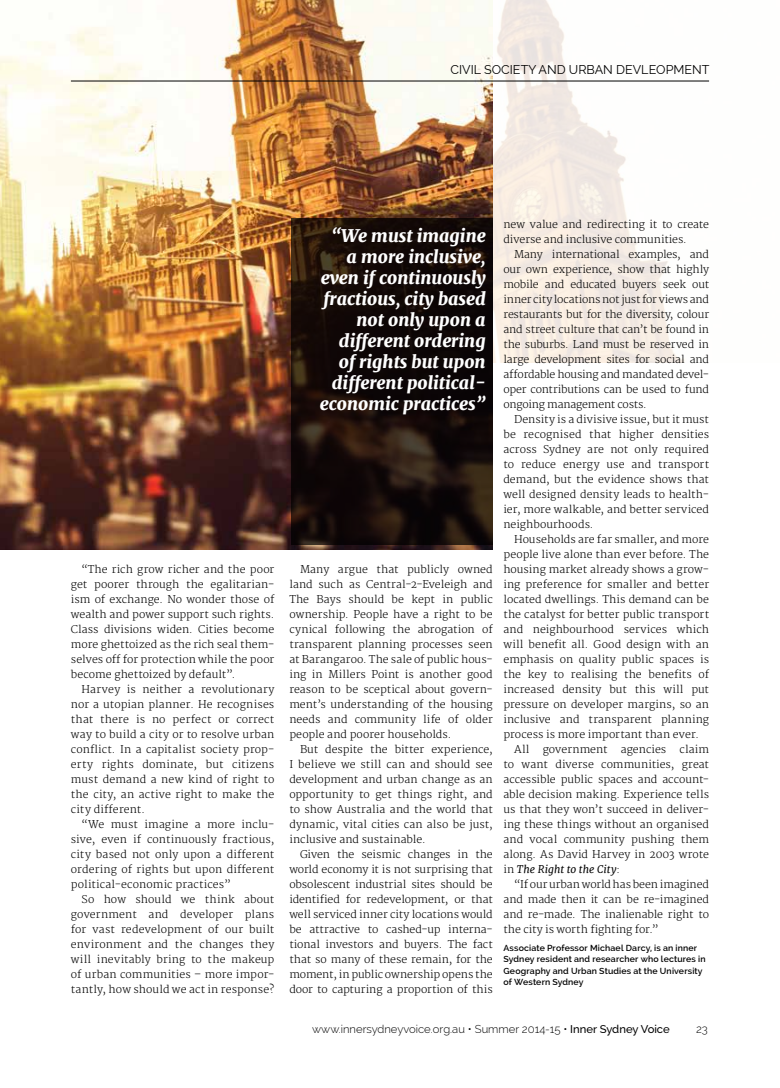
<style>
.page{position:relative;width:780px;height:1088px;background:#fff}
.page>*{position:absolute;margin:0;border:0;box-sizing:border-box;transform-origin:0 0}
.t1{font:italic 800 17.5px/21px "Merriweather";color:#fff;text-align:right}
.t2{font:12.5px "Raleway";color:#000}
.t3{font:300 11.25px "Raleway";color:#000}
.t4{font:300 10.5px/15px "Merriweather";letter-spacing:.005em;color:#000;text-align:justify}
.t5{font:600 8.75px/11.2px "Raleway";letter-spacing:.02em;color:#000}
.s1{font-weight:400;font-style:italic}
.s2{font-weight:500}
</style>
<div class="page">
<img style="left:493px;top:0;width:217px;height:363px">
<img style="left:0;top:0;width:493px;height:549px">
<svg style="left:291px;top:218px;width:202px;height:327px;background:#170c09"></svg>
<hr style="left:71px;top:81px;width:638px;height:1px;background:#000">
<p class="t2" style="left:450px;top:62px;width:59px">CIVIL SOCIETY</p>
<p class="t2" style="left:538px;top:62px;width:137px">AND URBAN DEVLEOPMENT</p>
<p class="t4" style="left:71px;top:562px;width:205px;text-indent:11px">“The rich grow richer and the poor get poorer through the egalitarian&shy;ism of exchange. No wonder those of wealth and power support such rights.<br>Class divisions widen. Cities become more ghettoized as the rich seal them&shy;selves off for protection while the poor become ghettoized by default”.</p>
<p class="t4" style="left:71px;top:682px;width:205px;text-indent:11px">Harvey is neither a revolutionary nor a utopian planner. He recognises that there is no perfect or correct way to build a city or to resolve urban conflict. In a capitalist society prop&shy;erty rights dominate, but citizens must demand a new kind of right to the city, an active right to make the city different.</p>
<p class="t4" style="left:71px;top:817px;width:205px;text-indent:11px">“We must imagine a more inclu&shy;sive, even if continuously fractious, city based not only upon a different ordering of rights but upon different political-economic practices”</p>
<p class="t4" style="left:71px;top:892px;width:205px;text-indent:11px">So how should we think about government and developer plans for vast redevelopment of our built environment and the changes they will inevitably bring to the makeup of urban communities – more impor&shy;tantly, how should we act in response?</p>
<h1 class="t1" style="left:320px;top:225px;width:167px">“We must imagine a more inclusive, even if continuously fractious, city based not only upon a different ordering of rights but upon different political&shy;economic practices”</h1>
<p class="t4" style="left:289px;top:562px;width:205px;text-indent:11px">Many argue that publicly owned land such as Central-2-Eveleigh and The Bays should be kept in public ownership. People have a right to be cynical following the abrogation of transparent planning processes seen at Barangaroo. The sale of public hous&shy;ing in Millers Point is another good reason to be sceptical about govern&shy;ment’s understanding of the housing needs and community life of older people and poorer households.</p>
<p class="t4" style="left:289px;top:742px;width:205px;text-indent:11px">But despite the bitter experience, I believe we still can and should see development and urban change as an opportunity to get things right, and to show Australia and the world that dynamic, vital cities can also be just, inclusive and sustainable.</p>
<p class="t4" style="left:289px;top:847px;width:205px;text-indent:11px">Given the seismic changes in the world economy it is not surprising that obsolescent industrial sites should be identified for redevelopment, or that well serviced inner city locations would be attractive to cashed-up interna&shy;tional investors and buyers. The fact that so many of these remain, for the moment, in public ownership opens the door to capturing a proportion of this</p>
<p class="t4" style="left:503px;top:217px;width:207px">new value and redirecting it to create diverse and inclusive communities.</p>
<p class="t4" style="left:503px;top:247px;width:207px;text-indent:11px">Many international examples, and our own experience, show that highly mobile and educated buyers seek out inner city locations not just for views and restaurants but for the diversity, colour and street culture that can’t be found in the suburbs. Land must be reserved in large development sites for social and affordable housing and mandated devel&shy;oper contributions can be used to fund ongoing management costs.</p>
<p class="t4" style="left:503px;top:412px;width:207px;text-indent:11px">Density is a divisive issue, but it must be recognised that higher densities across Sydney are not only required to reduce energy use and transport demand, but the evidence shows that well designed density leads to health&shy;ier, more walkable, and better serviced neighbourhoods.</p>
<p class="t4" style="left:514px;top:532px;width:196px">Households are far smaller, and more</p>
<p class="t4" style="left:503px;top:547px;width:207px">people live alone than ever before. The</p>
<p class="t4" style="left:503px;top:562px;width:207px">housing market already shows a grow-</p>
<p class="t4" style="left:503px;top:577px;width:207px">ing preference for smaller and better</p>
<p class="t4" style="left:503px;top:592px;width:207px">located dwellings. This demand can be</p>
<p class="t4" style="left:503px;top:607px;width:207px">the catalyst for better public transport</p>
<p class="t4" style="left:503px;top:622px;width:207px">and neighbourhood services which</p>
<p class="t4" style="left:503px;top:637px;width:207px">will benefit all. Good design with an</p>
<p class="t4" style="left:503px;top:652px;width:207px">emphasis on quality public spaces is</p>
<p class="t4" style="left:503px;top:667px;width:207px">the key to realising the benefits of</p>
<p class="t4" style="left:503px;top:682px;width:207px">increased density but this will put</p>
<p class="t4" style="left:503px;top:697px;width:207px">pressure on developer margins, so an</p>
<p class="t4" style="left:503px;top:712px;width:207px">inclusive and transparent planning</p>
<p class="t4" style="left:503px;top:727px;width:197px">process is more important than ever.</p>
<p class="t4" style="left:514px;top:742px;width:17px">All</p>
<p class="t4" style="left:542px;top:742px;width:66px">government</p>
<p class="t4" style="left:621px;top:742px;width:47px">agencies</p>
<p class="t4" style="left:503px;top:742px;width:207px;text-indent:176px">claim to want diverse communities, great accessible public spaces and account&shy;able decision making. Experience tells us that they won’t succeed in deliver&shy;ing these things without an organised and vocal community pushing them along. As David Harvey in 2003 wrote in <span class="s1">The Right to the City</span>:</p>
<p class="t4" style="left:503px;top:877px;width:207px;text-indent:11px">“If our urban world has been imagined and made then it can be re-imagined and re-made. The inalienable right to the city is worth fighting for.”</p>
<p class="t5" style="left:503px;top:942px;width:204px">Associate Professor Michael Darcy, is an inner Sydney resident and researcher who lectures in Geography and Urban Studies at the University of Western Sydney</p>
<p class="t3" style="left:312px;top:1022px;width:359px">www.innersydneyvoice.org.au • Summer 2014-15 • <span class="s2">Inner Sydney Voice</span></p>
<p class="t3" style="left:696px;top:1022px;width:13px">23</p>
</div>
